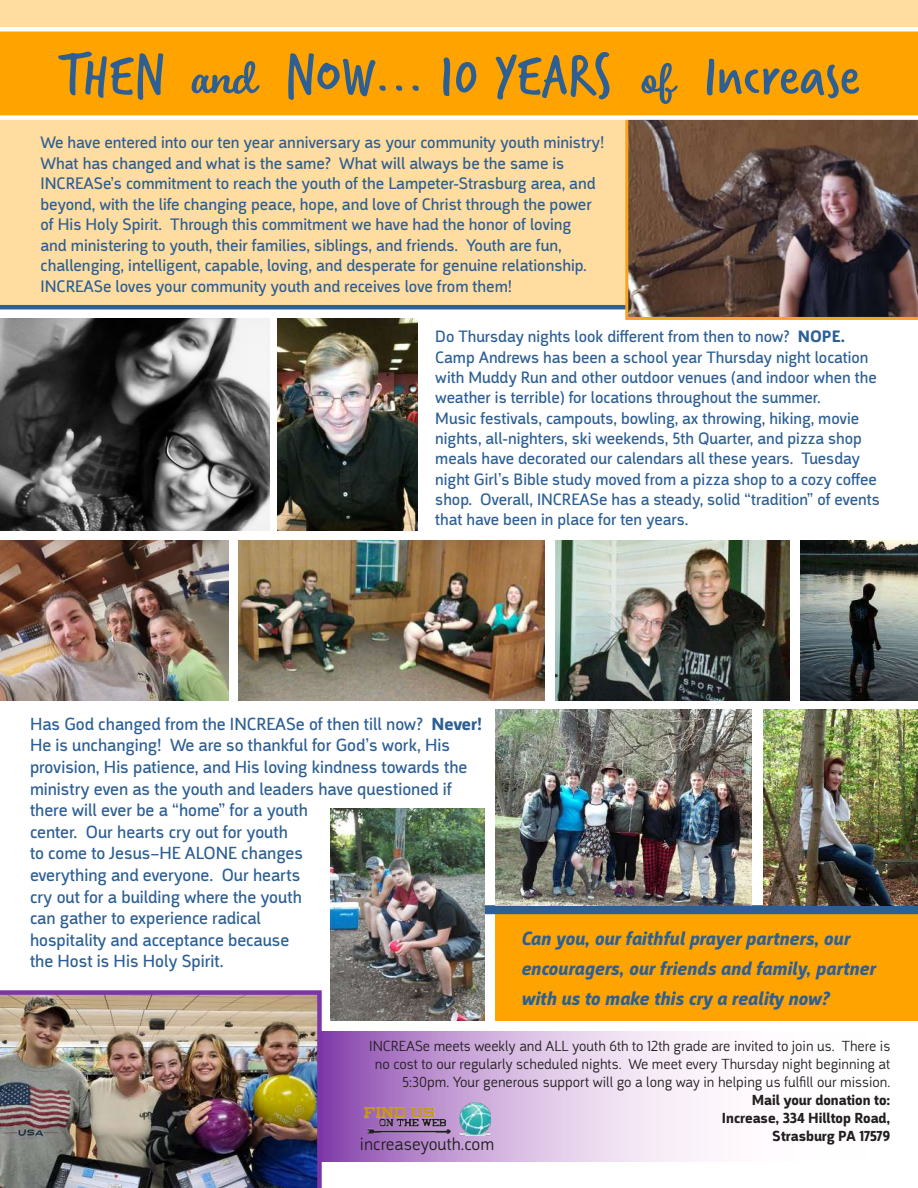
<style>
.page{position:relative;width:918px;height:1188px;background:#fff}
.page>*{position:absolute;margin:0;border:0;box-sizing:border-box;transform-origin:0 0}
.t1{font:62.7px "Verveine";color:#2d5f93}
.t2{font:italic 700 19.5px/30px "Argumentum";color:#2d5f94}
.t3{font:18px/21.6px "Argumentum";color:#2d5f94}
.t4{font:300 18px "Argumentum";color:#231f20}
.t5{font:17.1px/20.5px "Argumentum";color:#2d5f94}
.t6{font:16.95px/20.4px "Argumentum";color:#2d5f94}
.t7{font:300 15px/18px "Argumentum";color:#231f20;text-align:right}
.t8{font:700 15px/18px "Argumentum";color:#231f20;text-align:right}
.s1{font-family:"Boucherie Cursive";font-weight:700;font-size:53.4px}
.s2{font-family:"Boucherie Cursive";font-weight:700;font-size:51.9px}
.s3{font-weight:700}
</style>
<div class="page">
<div style="left:0;top:0;width:918px;height:306px;background:#ffdc9f"></div>
<svg style="left:322px;top:1032px;width:386px;height:129px;background:#d1b3de"></svg>
<img style="left:365px;top:1102px;width:126px;height:33px">
<hr style="left:0;top:305px;width:918px;height:4px;background:#2d5f93">
<div style="left:495px;top:914px;width:423px;height:106px;background:#ffa300"></div>
<div style="left:336px;top:905px;width:582px;height:9px;background:#2d5f94"></div>
<img style="left:277px;top:318px;width:140px;height:212px">
<img style="left:555px;top:540px;width:235px;height:160px">
<img style="left:496px;top:710px;width:256px;height:195px">
<img style="left:239px;top:540px;width:306px;height:160px">
<img style="left:0;top:318px;width:269px;height:212px">
<img style="left:330px;top:808px;width:155px;height:212px">
<img style="left:800px;top:540px;width:118px;height:160px">
<img style="left:763px;top:710px;width:155px;height:195px">
<img style="left:0;top:540px;width:228px;height:160px">
<img style="left:625px;top:120px;width:293px;height:200px">
<img style="left:0;top:990px;width:322px;height:198px">
<svg style="left:0;top:27px;width:918px;height:93px;background:#feab18"></svg>
<h1 class="t1" style="left:58px;top:32px;width:803px">THEN <span class="s1">and</span> NOW... 10 YEARS <span class="s2">of</span> Increase</h1>
<p class="t5" style="left:40px;top:132px;width:566px">We have entered into our ten year anniversary as your community youth ministry!<br>What has changed and what is the same? What will always be the same is INCREASe’s commitment to reach the youth of the Lampeter-Strasburg area, and beyond, with the life changing peace, hope, and love of Christ through the power of His Holy Spirit. Through this commitment we have had the honor of loving<br>and ministering to youth, their families, siblings, and friends. Youth are fun, challenging, intelligent, capable, loving, and desperate for genuine relationship.<br>INCREASe loves your community youth and receives love from them!</p>
<p class="t6" style="left:435px;top:327px;width:446px">Do Thursday nights look different from then to now? <span class="s3">NOPE.<br></span>Camp Andrews has been a school year Thursday night location with Muddy Run and other outdoor venues (and indoor when the weather is terrible) for locations throughout the summer.<br>Music festivals, campouts, bowling, ax throwing, hiking, movie nights, all-nighters, ski weekends, 5th Quarter, and pizza shop meals have decorated our calendars all these years. Tuesday night Girl’s Bible study moved from a pizza shop to a cozy coffee shop. Overall, INCREASe has a steady, solid “tradition” of events that have been in place for ten years.</p>
<p class="t3" style="left:30px;top:713px;width:454px">Has God changed from the INCREASe of then till now? <span class="s3">Never!<br></span>He is unchanging! We are so thankful for God’s work, His provision, His patience, and His loving kindness towards the ministry even as the youth and leaders have questioned if there will ever be a “home” for a youth<br>center. Our hearts cry out for youth<br>to come to Jesus–HE ALONE changes<br>everything and everyone. Our hearts<br>cry out for a building where the youth<br>can gather to experience radical<br>hospitality and acceptance because<br>the Host is His Holy Spirit.</p>
<p class="t2" style="left:521px;top:924px;width:356px">Can you, our faithful prayer partners, our encouragers, our friends and family, partner with us to make this cry a reality now?</p>
<p class="t7" style="left:369px;top:1037px;width:523px">INCREASe meets weekly and ALL youth 6th to 12th grade are invited to join us. There is no cost to our regularly scheduled nights. We meet every Thursday night beginning at<br>5:30pm. Your generous support will go a long way in helping us fulfill our mission.</p>
<p class="t8" style="left:722px;top:1091px;width:170px">Mail your donation to:<br>Increase, 334 Hilltop Road,<br>Strasburg PA 17579</p>
<p class="t4" style="left:360px;top:1133px;width:136px">increaseyouth.com</p>
</div>
